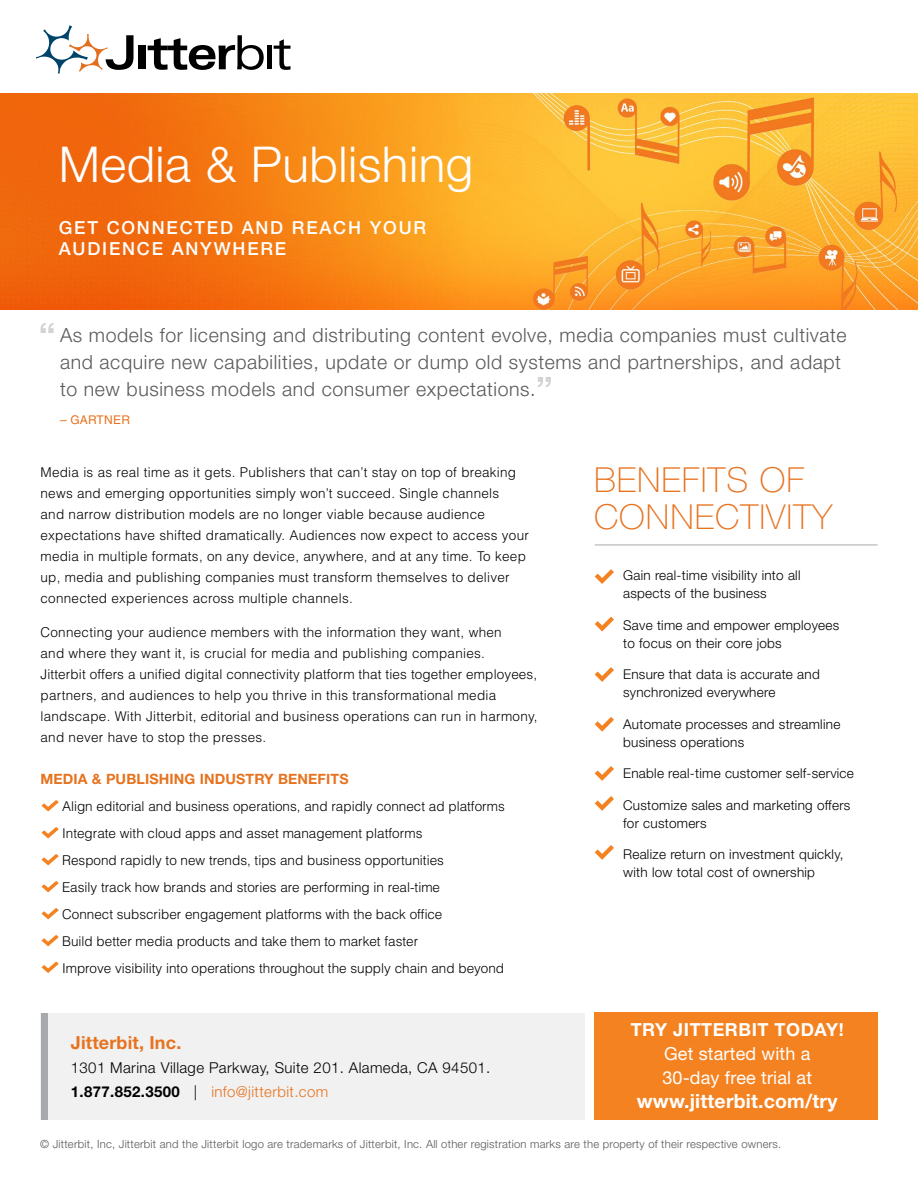
<style>
.page{position:relative;width:918px;height:1188px;background:#fff}
.page>*{position:absolute;margin:0;border:0;box-sizing:border-box;transform-origin:0 0}
.t1{font:300 49.5px "Helvetica Neue LT Std";letter-spacing:.01em;color:#fff}
.t2{font:100 34.5px/37.5px "Helvetica Neue LT Std";letter-spacing:.03em;color:#e7731f}
.t3{font:300 19.5px/27px "Helvetica Neue LT Std";letter-spacing:.03em;color:#58595b}
.t4{font:700 19.5px "Helvetica Neue LT Std";letter-spacing:.01em;color:#fff}
.t5{font:500 18px/21px "Helvetica Neue LT Std";letter-spacing:.1em;color:#fff}
.t6{font:18px/24px "Helvetica Neue LT Std";letter-spacing:.01em;color:#fff}
.t7{font:700 18px "Helvetica Neue LT Std";letter-spacing:.03em;color:#fff}
.t8{font:700 18px "Helvetica Neue LT Std";letter-spacing:.01em;color:#e7731f}
.t9{font:300 15px/24px "Helvetica Neue LT Std";letter-spacing:.025em;color:#000}
.t10{font:700 14.25px "Helvetica Neue LT Std";letter-spacing:.01em;color:#e7731f}
.t11{font:300 13.5px/21px "Helvetica LT Std";letter-spacing:.02em;color:#000}
.t12{font:300 13.5px/27px "Helvetica LT Std";color:#000}
.t13{font:300 13.5px/18px "Helvetica Neue LT Std";letter-spacing:.02em;color:#000}
.t14{font:12px "Helvetica LT Std";letter-spacing:.02em;color:#e7731f}
.t15{font:300 11.25px "Helvetica Neue LT Std";letter-spacing:.02em;color:#58595b}
.s1{font-weight:700}
.s2{color:#e7731f}
</style>
<div class="page">
<img style="left:469px;top:93px;width:449px;height:216px">
<svg style="left:0;top:93px;width:469px;height:216px;background:#f47c12"></svg>
<div style="left:138px;top:46px;width:7px;height:23px;background:#000"></div>
<svg style="left:148px;top:35px;width:116px;height:35px"></svg>
<hr style="left:267px;top:46px;width:4px;height:23px;background:#000">
<svg style="left:274px;top:39px;width:17px;height:31px"></svg>
<svg style="left:36px;top:25px;width:98px;height:48px"></svg>
<svg style="left:41px;top:800px;width:18px;height:11px"></svg>
<svg style="left:41px;top:827px;width:18px;height:11px"></svg>
<svg style="left:41px;top:854px;width:18px;height:11px"></svg>
<svg style="left:41px;top:881px;width:18px;height:11px"></svg>
<svg style="left:41px;top:908px;width:18px;height:11px"></svg>
<svg style="left:41px;top:962px;width:18px;height:11px"></svg>
<svg style="left:41px;top:935px;width:18px;height:11px"></svg>
<svg style="left:41px;top:323px;width:13px;height:10px"></svg>
<svg style="left:538px;top:377px;width:13px;height:10px"></svg>
<svg style="left:595px;top:569px;width:19px;height:15px"></svg>
<svg style="left:595px;top:766px;width:19px;height:15px"></svg>
<svg style="left:595px;top:667px;width:19px;height:15px"></svg>
<svg style="left:595px;top:845px;width:19px;height:15px"></svg>
<svg style="left:595px;top:617px;width:19px;height:14px"></svg>
<svg style="left:595px;top:796px;width:19px;height:15px"></svg>
<svg style="left:595px;top:717px;width:19px;height:15px"></svg>
<hr style="left:595px;top:545px;width:283px;height:1px;background:#a7a9ac">
<div style="left:40px;top:1014px;width:545px;height:106px;background:#f1f1f2"></div>
<div style="left:41px;top:1014px;width:7px;height:106px;background:#a7a9ac"></div>
<div style="left:594px;top:1012px;width:284px;height:108px;background:#f58220"></div>
<h1 class="t1" style="left:59px;top:134px;width:416px">Media &amp; Publishing</h1>
<h3 class="t5" style="left:59px;top:217px;width:369px">GET CONNECTED AND REACH YOUR<br>AUDIENCE ANYWHERE</h3>
<h3 class="t3" style="left:60px;top:321px;width:788px">As models for licensing and distributing content evolve, media companies must cultivate and acquire new capabilities, update or dump old systems and partnerships, and adapt to new business models and consumer expectations.</h3>
<p class="t14" style="left:60px;top:413px;width:71px">– GARTNER</p>
<p class="t11" style="left:40px;top:461px;width:490px">Media is as real time as it gets. Publishers that can’t stay on top of breaking news and emerging opportunities simply won’t succeed. Single channels<br>and narrow distribution models are no longer viable because audience expectations have shifted dramatically. Audiences now expect to access your media in multiple formats, on any device, anywhere, and at any time. To keep up, media and publishing companies must transform themselves to deliver connected experiences across multiple channels.</p>
<p class="t11" style="left:40px;top:622px;width:499px">Connecting your audience members with the information they want, when<br>and where they want it, is crucial for media and publishing companies.<br>Jitterbit offers a unified digital connectivity platform that ties together employees, partners, and audiences to help you thrive in this transformational media landscape. With Jitterbit, editorial and business operations can run in harmony, and never have to stop the presses.</p>
<p class="t10" style="left:40px;top:770px;width:310px">MEDIA &amp; PUBLISHING INDUSTRY BENEFITS</p>
<p class="t12" style="left:62px;top:792px;width:444px">Align editorial and business operations, and rapidly connect ad platforms Integrate with cloud apps and asset management platforms<br>Respond rapidly to new trends, tips and business opportunities<br>Easily track how brands and stories are performing in real-time<br>Connect subscriber engagement platforms with the back office<br>Build better media products and take them to market faster<br>Improve visibility into operations throughout the supply chain and beyond</p>
<h3 class="t8" style="left:71px;top:1032px;width:112px">Jitterbit, Inc.</h3>
<p class="t9" style="left:71px;top:1055px;width:421px">1301 Marina Village Parkway, Suite 201. Alameda, CA 94501.<br><span class="s1">1.877.852.3500</span> | <span class="s2">info@jitterbit.com</span></p>
<h2 class="t2" style="left:594px;top:461px;width:240px">BENEFITS OF<br>CONNECTIVITY</h2>
<p class="t13" style="left:623px;top:566px;width:179px">Gain real-time visibility into all aspects of the business</p>
<p class="t13" style="left:623px;top:616px;width:218px">Save time and empower employees to focus on their core jobs</p>
<p class="t13" style="left:623px;top:665px;width:198px">Ensure that data is accurate and synchronized everywhere</p>
<p class="t13" style="left:623px;top:715px;width:219px">Automate processes and streamline business operations</p>
<p class="t13" style="left:623px;top:764px;width:232px">Enable real-time customer self-service</p>
<p class="t13" style="left:623px;top:796px;width:229px">Customize sales and marketing offers for customers</p>
<p class="t13" style="left:623px;top:845px;width:222px">Realize return on investment quickly, with low total cost of ownership</p>
<h3 class="t7" style="left:631px;top:1019px;width:214px">TRY JITTERBIT TODAY!</h3>
<h3 class="t6" style="left:662px;top:1042px;width:151px">Get started with a<br>30-day free trial at</h3>
<h3 class="t4" style="left:637px;top:1089px;width:202px">www.jitterbit.com/try</h3>
<p class="t15" style="left:40px;top:1137px;width:743px">© Jitterbit, Inc, Jitterbit and the Jitterbit logo are trademarks of Jitterbit, Inc. All other registration marks are the property of their respective owners.</p>
</div>
